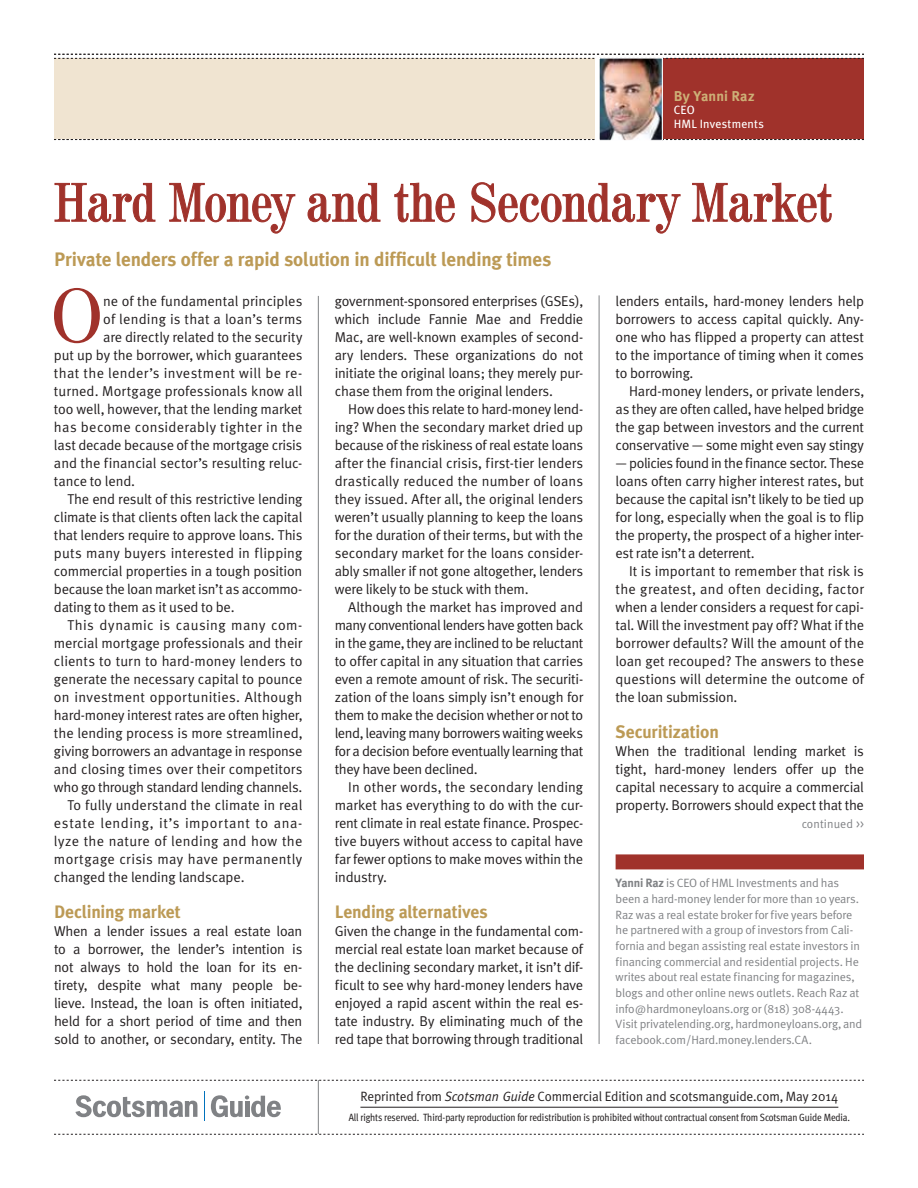
<style>
.page{position:relative;width:918px;height:1188px;background:#fff}
.page>*{position:absolute;margin:0;border:0;box-sizing:border-box;transform-origin:0 0}
.t1{font:75.3px "Century 725 BT";color:#a0322b}
.t2{font:condensed 54px "Century 725 BT";letter-spacing:-.005em;color:#a0322b}
.t3{font:700 19.5px "Meta Plus Lining";letter-spacing:-.01em;color:#bc9a55}
.t4{font:700 18px "Meta Plus Lining";letter-spacing:-.01em;color:#bc9a55}
.t5{font:14.25px/18px "Meta Normal CE";letter-spacing:-.005em;color:#231f20;text-align:justify}
.t6{font:14.25px "Meta Normal CE";letter-spacing:.02em;color:#231f20}
.t7{font:14.25px "Meta Normal CE";letter-spacing:-.025em;color:#231f20}
.t8{font:14.25px "Meta Normal CE";letter-spacing:.015em;color:#231f20}
.t9{font:14.25px "Meta Normal CE";letter-spacing:.025em;color:#231f20}
.t10{font:14.25px "Meta Normal CE";letter-spacing:.04em;color:#231f20}
.t11{font:14.25px "Meta Normal CE";letter-spacing:.03em;color:#231f20}
.t12{font:700 14.25px "Meta Plus Lining";letter-spacing:.005em;color:#cdb077}
.t13{font:13.5px "Meta Normal CE";letter-spacing:-.01em;color:#231f20}
.t14{font:12px/15.6px "Meta Normal CE";letter-spacing:-.015em;color:#808285}
.t15{font:12px/13.6px "Meta Plus Lining";letter-spacing:.015em;color:#fff}
.t16{font:12px "Meta Normal CE";letter-spacing:.01em;color:#808285}
.t17{font:10.5px "Meta Cond";letter-spacing:-.01em;color:#231f20}
.s1{font-family:"Meta Plus Lining";font-weight:700}
.s2{font-family:"Meta";font-style:italic}
</style>
<div class="page">
<hr style="left:360px;top:1107px;width:478px;height:1px;background:#231f20">
<svg style="left:54px;top:1080px;width:810px;height:1px"></svg>
<svg style="left:54px;top:1134px;width:810px;height:1px"></svg>
<hr style="left:318px;top:1080px;width:1px;height:54px;background:#808285">
<svg style="left:211px;top:1095px;width:70px;height:22px"></svg>
<svg style="left:75px;top:1095px;width:122px;height:22px"></svg>
<svg style="left:204px;top:1092px;width:1px;height:29px"></svg>
<div style="left:599px;top:59px;width:265px;height:80px;background:#a0322b"></div>
<svg style="left:54px;top:183px;width:102px;height:40px"></svg>
<svg style="left:169px;top:182px;width:127px;height:52px"></svg>
<svg style="left:307px;top:183px;width:74px;height:40px"></svg>
<svg style="left:394px;top:182px;width:61px;height:41px"></svg>
<svg style="left:471px;top:182px;width:210px;height:52px"></svg>
<svg style="left:692px;top:182px;width:140px;height:41px"></svg>
<hr style="left:318px;top:296px;width:1px;height:748px;background:#808285">
<hr style="left:599px;top:295px;width:1px;height:749px;background:#808285">
<div style="left:616px;top:854px;width:248px;height:15px;background:#a0322b"></div>
<div style="left:54px;top:59px;width:540px;height:80px;background:#f0e4d1"></div>
<svg style="left:54px;top:139px;width:810px;height:1px"></svg>
<svg style="left:54px;top:54px;width:810px;height:5px"></svg>
<img style="left:601px;top:59px;width:60px;height:80px">
<div style="left:599px;top:57px;width:64px;height:84px;border:1px solid #fff"></div>
<p class="t12" style="left:674px;top:88px;width:82px">By Yanni Raz</p>
<p class="t15" style="left:674px;top:103px;width:92px">CEO<br>HML Investments</p>
<h2 class="t2" style="left:54px;top:169px;width:780px">Hard Money and the Secondary Market</h2>
<h3 class="t3" style="left:54px;top:247px;width:499px">Private lenders offer a rapid solution in difficult lending times</h3>
<p class="t5" style="left:616px;top:292px;width:250px">lenders entails, hard-money lenders help borrowers to access capital quickly. Any&shy;one who has flipped a property can attest to the importance of timing when it comes to borrowing.</p>
<p class="t5" style="left:616px;top:382px;width:250px;text-indent:13px">Hard-money lenders, or private lenders, as they are often called, have helped bridge the gap between investors and the current conservative — some might even say stingy</p>
<p class="t5" style="left:616px;top:454px;width:250px">— policies found in the finance sector. These loans often carry higher interest rates, but because the capital isn’t likely to be tied up for long, especially when the goal is to flip the property, the prospect of a higher inter&shy;est rate isn’t a deterrent.</p>
<p class="t5" style="left:616px;top:562px;width:250px;text-indent:13px">It is important to remember that risk is the greatest, and often deciding, factor when a lender considers a request for capi&shy;tal. Will the investment pay off? What if the borrower defaults? Will the amount of the loan get recouped? The answers to these questions will determine the outcome of the loan submission.</p>
<p class="t4" style="left:616px;top:721px;width:105px">Securitization</p>
<p class="t5" style="left:616px;top:742px;width:250px">When the traditional lending market is tight, hard-money lenders offer up the capital necessary to acquire a commercial property. Borrowers should expect that the</p>
<h1 class="t1" style="left:51px;top:269px;width:53px">O</h1>
<p class="t5" style="left:103px;top:292px;width:201px">ne of the fundamental principles</p>
<p class="t5" style="left:335px;top:292px;width:250px">government-sponsored enterprises (GSEs), which include Fannie Mae and Freddie Mac, are well-known examples of second&shy;ary lenders. These organizations do not initiate the original loans; they merely pur&shy;chase them from the original lenders.</p>
<p class="t5" style="left:335px;top:400px;width:250px;text-indent:14px">How does this relate to hard-money lend&shy;ing? When the secondary market dried up because of the riskiness of real estate loans after the financial crisis, first-tier lenders drastically reduced the number of loans they issued. After all, the original lenders weren’t usually planning to keep the loans for the duration of their terms, but with the secondary market for the loans consider&shy;ably smaller if not gone altogether, lenders were likely to be stuck with them.</p>
<p class="t5" style="left:335px;top:598px;width:250px;text-indent:13px">Although the market has improved and many conventional lenders have gotten back in the game, they are inclined to be reluctant to offer capital in any situation that carries even a remote amount of risk. The securiti&shy;zation of the loans simply isn’t enough for them to make the decision whether or not to lend, leaving many borrowers waiting weeks for a decision before eventually learning that they have been declined.</p>
<p class="t5" style="left:335px;top:778px;width:250px;text-indent:13px">In other words, the secondary lending market has everything to do with the cur&shy;rent climate in real estate finance. Prospec&shy;tive buyers without access to capital have far fewer options to make moves within the industry.</p>
<p class="t4" style="left:335px;top:901px;width:155px">Lending alternatives</p>
<p class="t5" style="left:335px;top:922px;width:250px">Given the change in the fundamental com&shy;mercial real estate loan market because of the declining secondary market, it isn’t dif&shy;ficult to see why hard-money lenders have enjoyed a rapid ascent within the real es&shy;tate industry. By eliminating much of the red tape that borrowing through traditional</p>
<p class="t8" style="left:103px;top:310px;width:201px">of lending is that a loan’s terms</p>
<p class="t5" style="left:103px;top:328px;width:201px">are directly related to the security</p>
<p class="t5" style="left:54px;top:346px;width:250px">put up by the borrower, which guarantees</p>
<p class="t9" style="left:54px;top:364px;width:250px">that the lender’s investment will be re-</p>
<p class="t5" style="left:54px;top:382px;width:250px">turned. Mortgage professionals know all</p>
<p class="t5" style="left:54px;top:400px;width:250px">too well, however, that the lending market</p>
<p class="t6" style="left:54px;top:418px;width:250px">has become considerably tighter in the</p>
<p class="t5" style="left:54px;top:436px;width:250px">last decade because of the mortgage crisis</p>
<p class="t5" style="left:54px;top:454px;width:250px">and the financial sector’s resulting reluc-</p>
<p class="t5" style="left:54px;top:472px;width:83px">tance to lend.</p>
<p class="t5" style="left:67px;top:490px;width:236px">The end result of this restrictive lending</p>
<p class="t5" style="left:54px;top:508px;width:250px">climate is that clients often lack the capital</p>
<p class="t5" style="left:54px;top:526px;width:250px">that lenders require to approve loans. This</p>
<p class="t8" style="left:54px;top:544px;width:250px">puts many buyers interested in flipping</p>
<p class="t5" style="left:54px;top:562px;width:250px">commercial properties in a tough position</p>
<p class="t7" style="left:54px;top:580px;width:250px">because the loan market isn’t as accommo-</p>
<p class="t5" style="left:54px;top:598px;width:182px">dating to them as it used to be.</p>
<p class="t11" style="left:67px;top:616px;width:236px">This dynamic is causing many com-</p>
<p class="t5" style="left:54px;top:634px;width:250px">mercial mortgage professionals and their</p>
<p class="t5" style="left:54px;top:652px;width:250px">clients to turn to hard-money lenders to</p>
<p class="t5" style="left:54px;top:670px;width:250px">generate the necessary capital to pounce</p>
<p class="t6" style="left:54px;top:688px;width:250px">on investment opportunities. Although</p>
<p class="t5" style="left:54px;top:706px;width:250px">hard-money interest rates are often higher,</p>
<p class="t5" style="left:54px;top:724px;width:250px">the lending process is more streamlined,</p>
<p class="t5" style="left:54px;top:742px;width:250px">giving borrowers an advantage in response</p>
<p class="t5" style="left:54px;top:760px;width:250px">and closing times over their competitors</p>
<p class="t7" style="left:54px;top:778px;width:250px">who go through standard lending channels.</p>
<p class="t5" style="left:67px;top:796px;width:236px">To fully understand the climate in real</p>
<p class="t10" style="left:54px;top:814px;width:250px">estate lending, it’s important to ana-</p>
<p class="t6" style="left:54px;top:832px;width:250px">lyze the nature of lending and how the</p>
<p class="t6" style="left:54px;top:850px;width:250px">mortgage crisis may have permanently</p>
<p class="t5" style="left:54px;top:868px;width:192px">changed the lending landscape.</p>
<p class="t4" style="left:54px;top:901px;width:128px">Declining market</p>
<p class="t5" style="left:54px;top:922px;width:250px">When a lender issues a real estate loan to a borrower, the lender’s intention is not always to hold the loan for its en&shy;tirety, despite what many people be&shy;lieve. Instead, the loan is often initiated, held for a short period of time and then sold to another, or secondary, entity. The</p>
<p class="t16" style="left:801px;top:817px;width:64px">continued &gt;&gt;</p>
<p class="t14" style="left:616px;top:875px;width:248px"><span class="s1">Yanni Raz</span> is CEO of HML Investments and has been a hard-money lender for more than 10 years.<br>Raz was a real estate broker for five years before he partnered with a group of investors from Cali&shy;fornia and began assisting real estate investors in financing commercial and residential projects. He writes about real estate financing for magazines, blogs and other online news outlets. Reach Raz at info@hardmoneyloans.org or (818) 308-4443.<br>Visit privatelending.org, hardmoneyloans.org, and facebook.com/Hard.money.lenders.CA.</p>
<p class="t13" style="left:361px;top:1088px;width:479px">Reprinted from <span class="s2">Scotsman Guide</span> Commercial Edition and scotsmanguide.com, May 2014</p>
<p class="t17" style="left:349px;top:1112px;width:503px">All rights reserved. Third-party reproduction for redistribution is prohibited without contractual consent from Scotsman Guide Media.</p>
</div>
